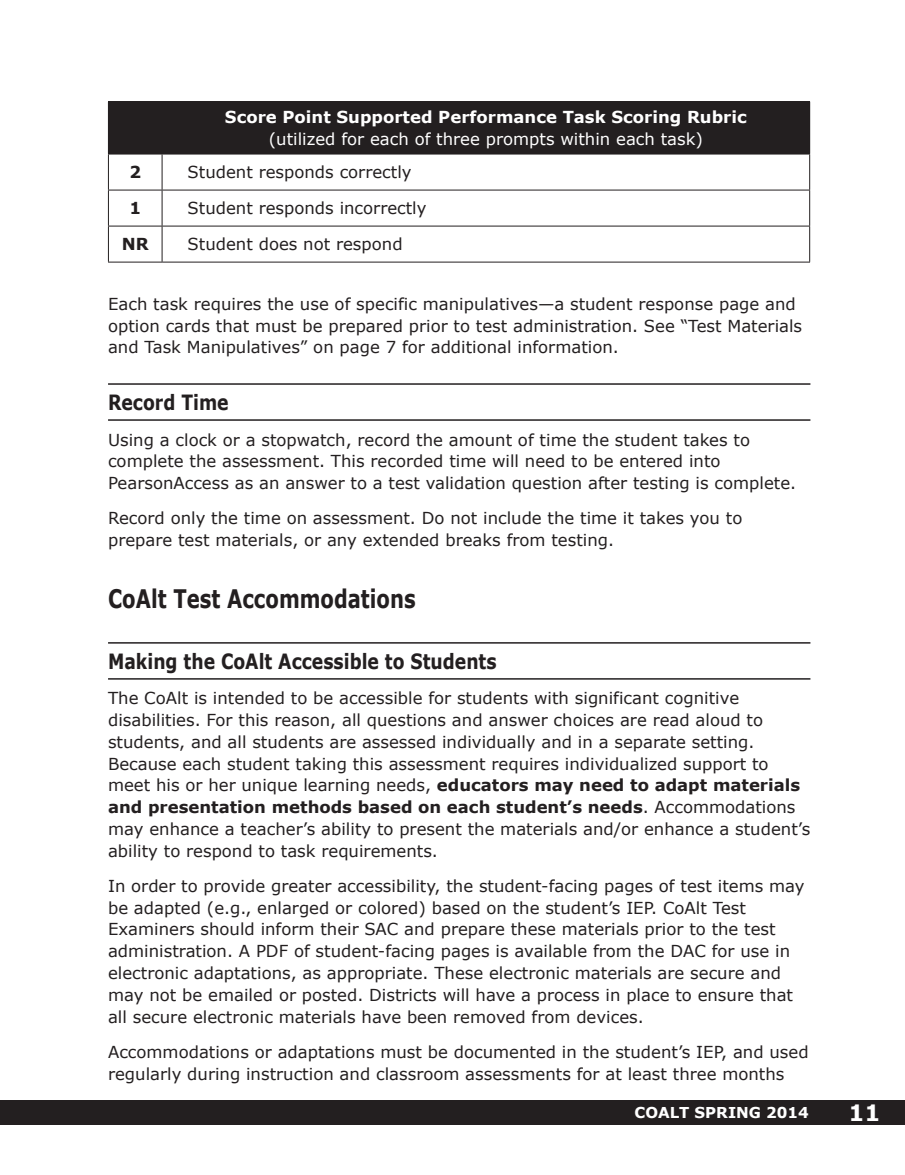
<style>
.page{position:relative;width:905px;height:1175px;background:#fff}
.page>*{position:absolute;margin:0;border:0;box-sizing:border-box;transform-origin:0 0}
.t1{font:700 25.5px "Verdana";color:#231f20;scale:.77 1}
.t2{font:700 22.5px "Verdana";color:#fff}
.t3{font:700 21px "Verdana";color:#231f20;scale:.82 1}
.t4{font:16.5px/21.8px "Verdana";color:#231f20}
.t5{font:700 16.5px/21.8px "Verdana";color:#fff;text-align:center}
.t6{font:700 16.5px "Verdana";color:#231f20}
.t7{font:700 15px "Verdana";color:#fff}
.s1{font-weight:400}
.s2{font-weight:700}
</style>
<div class="page">
<svg style="left:0;top:1100px;width:1px;height:24px"></svg>
<div style="left:1px;top:1100px;width:903px;height:24px;background:#231f20"></div>
<hr style="left:108px;top:383px;width:702px;height:2px;background:#231f20">
<hr style="left:108px;top:419px;width:702px;height:2px;background:#231f20">
<hr style="left:108px;top:642px;width:702px;height:1px;background:#231f20">
<hr style="left:108px;top:678px;width:702px;height:1px;background:#231f20">
<div style="left:108px;top:102px;width:54px;height:52px;background:#231f20"></div>
<div style="left:162px;top:102px;width:647px;height:52px;background:#231f20"></div>
<hr style="left:108px;top:101px;width:54px;height:1px;background:#231f20">
<hr style="left:162px;top:101px;width:648px;height:1px;background:#231f20">
<hr style="left:809px;top:102px;width:1px;height:52px;background:#231f20">
<hr style="left:108px;top:154px;width:54px;height:1px;background:#231f20">
<hr style="left:108px;top:154px;width:1px;height:36px;background:#231f20">
<hr style="left:162px;top:154px;width:648px;height:1px;background:#231f20">
<hr style="left:162px;top:154px;width:1px;height:36px;background:#231f20">
<hr style="left:809px;top:154px;width:1px;height:36px;background:#231f20">
<hr style="left:108px;top:190px;width:54px;height:1px;background:#231f20">
<hr style="left:108px;top:190px;width:1px;height:36px;background:#231f20">
<hr style="left:162px;top:190px;width:648px;height:1px;background:#231f20">
<hr style="left:162px;top:190px;width:1px;height:36px;background:#231f20">
<hr style="left:809px;top:190px;width:1px;height:36px;background:#231f20">
<hr style="left:108px;top:226px;width:54px;height:1px;background:#231f20">
<hr style="left:108px;top:226px;width:1px;height:36px;background:#231f20">
<hr style="left:162px;top:226px;width:648px;height:1px;background:#231f20">
<hr style="left:162px;top:226px;width:1px;height:36px;background:#231f20">
<hr style="left:809px;top:226px;width:1px;height:36px;background:#231f20">
<hr style="left:108px;top:262px;width:54px;height:1px;background:#231f20">
<hr style="left:162px;top:262px;width:648px;height:1px;background:#231f20">
<p class="t5" style="left:225px;top:107px;width:523px">Score Point Supported Performance Task Scoring Rubric <span class="s1">(utilized for each of three prompts within each task)</span></p>
<p class="t6" style="left:129px;top:162px;width:13px">2</p>
<p class="t4" style="left:188px;top:162px;width:225px">Student responds correctly</p>
<p class="t6" style="left:129px;top:198px;width:13px">1</p>
<p class="t4" style="left:188px;top:198px;width:240px">Student responds incorrectly</p>
<p class="t6" style="left:122px;top:234px;width:28px">NR</p>
<p class="t4" style="left:188px;top:234px;width:216px">Student does not respond</p>
<p class="t4" style="left:108px;top:293px;width:695px">Each task requires the use of specific manipulatives—a student response page and option cards that must be prepared prior to test administration. See “Test Materials and Task Manipulatives” on page 7 for additional information.</p>
<p class="t3" style="left:108px;top:389px;width:149px">Record Time</p>
<p class="t4" style="left:108px;top:429px;width:689px">Using a clock or a stopwatch, record the amount of time the student takes to complete the assessment. This recorded time will need to be entered into<br>PearsonAccess as an answer to a test validation question after testing is complete.</p>
<p class="t4" style="left:108px;top:507px;width:635px">Record only the time on assessment. Do not include the time it takes you to prepare test materials, or any extended breaks from testing.</p>
<p class="t1" style="left:108px;top:582px;width:401px">CoAlt Test Accommodations</p>
<p class="t3" style="left:108px;top:648px;width:475px">Making the CoAlt Accessible to Students</p>
<p class="t4" style="left:108px;top:687px;width:703px">The CoAlt is intended to be accessible for students with significant cognitive disabilities. For this reason, all questions and answer choices are read aloud to students, and all students are assessed individually and in a separate setting.<br>Because each student taking this assessment requires individualized support to meet his or her unique learning needs, <span class="s2">educators may need to adapt materials and presentation methods based on each student’s needs</span>. Accommodations may enhance a teacher’s ability to present the materials and/or enhance a student’s ability to respond to task requirements.</p>
<p class="t4" style="left:108px;top:875px;width:698px">In order to provide greater accessibility, the student-facing pages of test items may be adapted (e.g., enlarged or colored) based on the student’s IEP. CoAlt Test Examiners should inform their SAC and prepare these materials prior to the test administration. A PDF of student-facing pages is available from the DAC for use in electronic adaptations, as appropriate. These electronic materials are secure and may not be emailed or posted. Districts will have a process in place to ensure that all secure electronic materials have been removed from devices.</p>
<p class="t4" style="left:108px;top:1041px;width:702px">Accommodations or adaptations must be documented in the student’s IEP, and used regularly during instruction and classroom assessments for at least three months</p>
<p class="t7" style="left:634px;top:1102px;width:176px">COALT SPRING 2014</p>
<h2 class="t2" style="left:848px;top:1098px;width:33px">11</h2>
</div>
